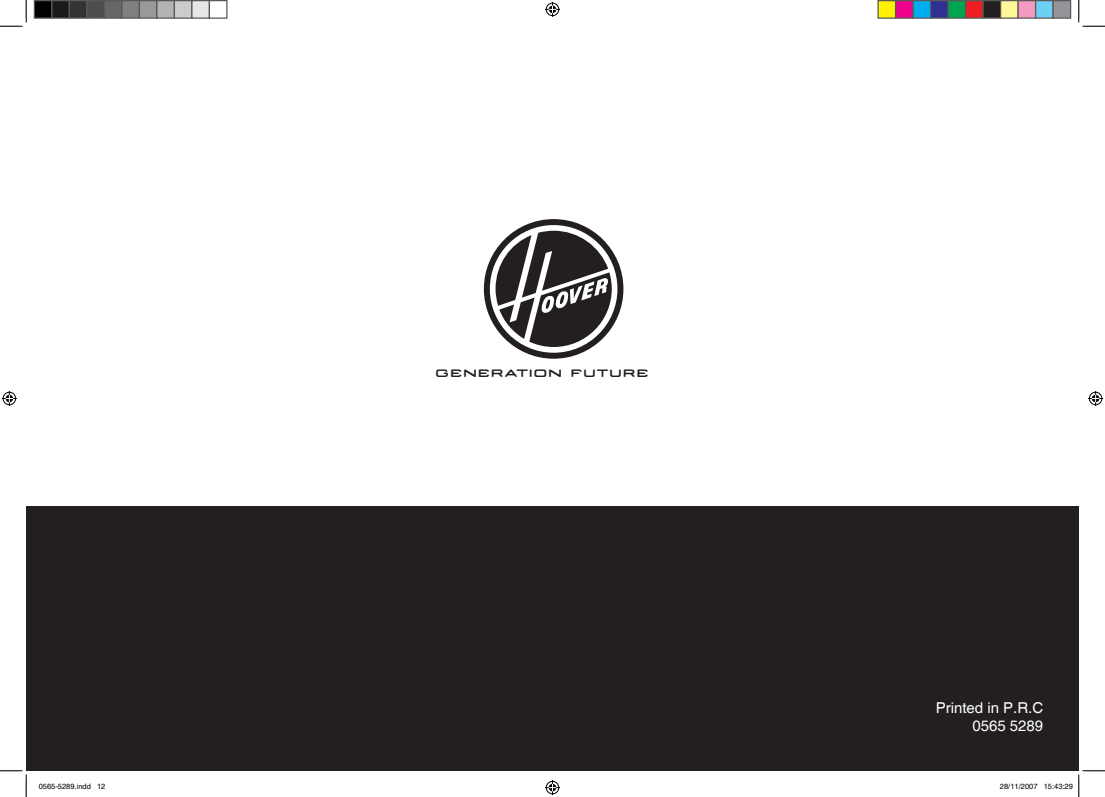
<style>
.page{position:relative;width:1105px;height:797px;background:#fff}
.page>*{position:absolute;margin:0;border:0;box-sizing:border-box;transform-origin:0 0}
.t1{font:15px "Helvetica";color:#fff}
.t2{font:500 15px "Nedian";color:#231f20}
.t3{font:7.5px "Helvetica";color:#000}
</style>
<div class="page">
<div style="left:26px;top:506px;width:1053px;height:264px;background:#231f20"></div>
<svg style="left:484px;top:219px;width:139px;height:140px"></svg>
<svg style="left:0;top:0;width:27px;height:27px"></svg>
<svg style="left:0;top:770px;width:27px;height:27px"></svg>
<svg style="left:1078px;top:0;width:27px;height:27px"></svg>
<svg style="left:545px;top:2px;width:15px;height:15px"></svg>
<svg style="left:545px;top:780px;width:15px;height:15px"></svg>
<svg style="left:2px;top:391px;width:15px;height:15px"></svg>
<svg style="left:1088px;top:391px;width:15px;height:15px"></svg>
<div style="left:34px;top:1px;width:18px;height:17px;background:#000"></div>
<div style="left:34px;top:0;width:18px;height:19px;border:1px solid #595959"></div>
<div style="left:52px;top:1px;width:17px;height:17px;background:#1a1a1a"></div>
<div style="left:51px;top:0;width:19px;height:19px;border:1px solid #595959"></div>
<div style="left:69px;top:1px;width:18px;height:17px;background:#333"></div>
<div style="left:69px;top:0;width:19px;height:19px;border:1px solid #595959"></div>
<div style="left:87px;top:1px;width:17px;height:17px;background:#4d4d4d"></div>
<div style="left:86px;top:0;width:19px;height:19px;border:1px solid #595959"></div>
<div style="left:104px;top:1px;width:18px;height:17px;background:#666"></div>
<div style="left:104px;top:0;width:18px;height:19px;border:1px solid #595959"></div>
<div style="left:122px;top:1px;width:17px;height:17px;background:#808080"></div>
<div style="left:121px;top:0;width:19px;height:19px;border:1px solid #595959"></div>
<div style="left:139px;top:1px;width:18px;height:17px;background:#999"></div>
<div style="left:139px;top:0;width:19px;height:19px;border:1px solid #595959"></div>
<div style="left:157px;top:1px;width:17px;height:17px;background:#b3b3b3"></div>
<div style="left:156px;top:0;width:19px;height:19px;border:1px solid #595959"></div>
<div style="left:174px;top:1px;width:18px;height:17px;background:#ccc"></div>
<div style="left:174px;top:0;width:18px;height:19px;border:1px solid #595959"></div>
<div style="left:192px;top:1px;width:17px;height:17px;background:#e6e6e6"></div>
<div style="left:191px;top:0;width:19px;height:19px;border:1px solid #595959"></div>
<div style="left:209px;top:0;width:19px;height:19px;border:1px solid #595959"></div>
<div style="left:878px;top:1px;width:17px;height:17px;background:#fff101"></div>
<div style="left:877px;top:0;width:19px;height:19px;border:1px solid #595959"></div>
<div style="left:895px;top:1px;width:18px;height:17px;background:#ed028c"></div>
<div style="left:895px;top:0;width:19px;height:19px;border:1px solid #595959"></div>
<div style="left:913px;top:1px;width:17px;height:17px;background:#00aeef"></div>
<div style="left:912px;top:0;width:19px;height:19px;border:1px solid #595959"></div>
<div style="left:930px;top:1px;width:18px;height:17px;background:#2e3092"></div>
<div style="left:930px;top:0;width:19px;height:19px;border:1px solid #595959"></div>
<div style="left:948px;top:1px;width:17px;height:17px;background:#00a54f"></div>
<div style="left:947px;top:0;width:19px;height:19px;border:1px solid #595959"></div>
<div style="left:965px;top:1px;width:18px;height:17px;background:#ee1d23"></div>
<div style="left:965px;top:0;width:19px;height:19px;border:1px solid #595959"></div>
<div style="left:983px;top:1px;width:17px;height:17px;background:#231f20"></div>
<div style="left:982px;top:0;width:19px;height:19px;border:1px solid #595959"></div>
<div style="left:1000px;top:1px;width:18px;height:17px;background:#fff79a"></div>
<div style="left:1000px;top:0;width:19px;height:19px;border:1px solid #595959"></div>
<div style="left:1018px;top:1px;width:17px;height:17px;background:#f499c2"></div>
<div style="left:1017px;top:0;width:19px;height:19px;border:1px solid #595959"></div>
<div style="left:1035px;top:1px;width:18px;height:17px;background:#6bcff6"></div>
<div style="left:1035px;top:0;width:19px;height:19px;border:1px solid #595959"></div>
<div style="left:1053px;top:1px;width:17px;height:17px;background:#939598"></div>
<div style="left:1052px;top:0;width:19px;height:19px;border:1px solid #595959"></div>
<svg style="left:1044px;top:770px;width:61px;height:27px"></svg>
<p class="t2" style="left:435px;top:365px;width:216px">GENERATION FUTURE</p>
<p class="t1" style="left:936px;top:699px;width:109px">Printed in P.R.C</p>
<p class="t1" style="left:972px;top:717px;width:72px">0565 5289</p>
<p class="t3" style="left:39px;top:782px;width:68px">0565-5289.indd 12</p>
<p class="t3" style="left:1000px;top:782px;width:74px">28/11/2007 15:43:29</p>
</div>
